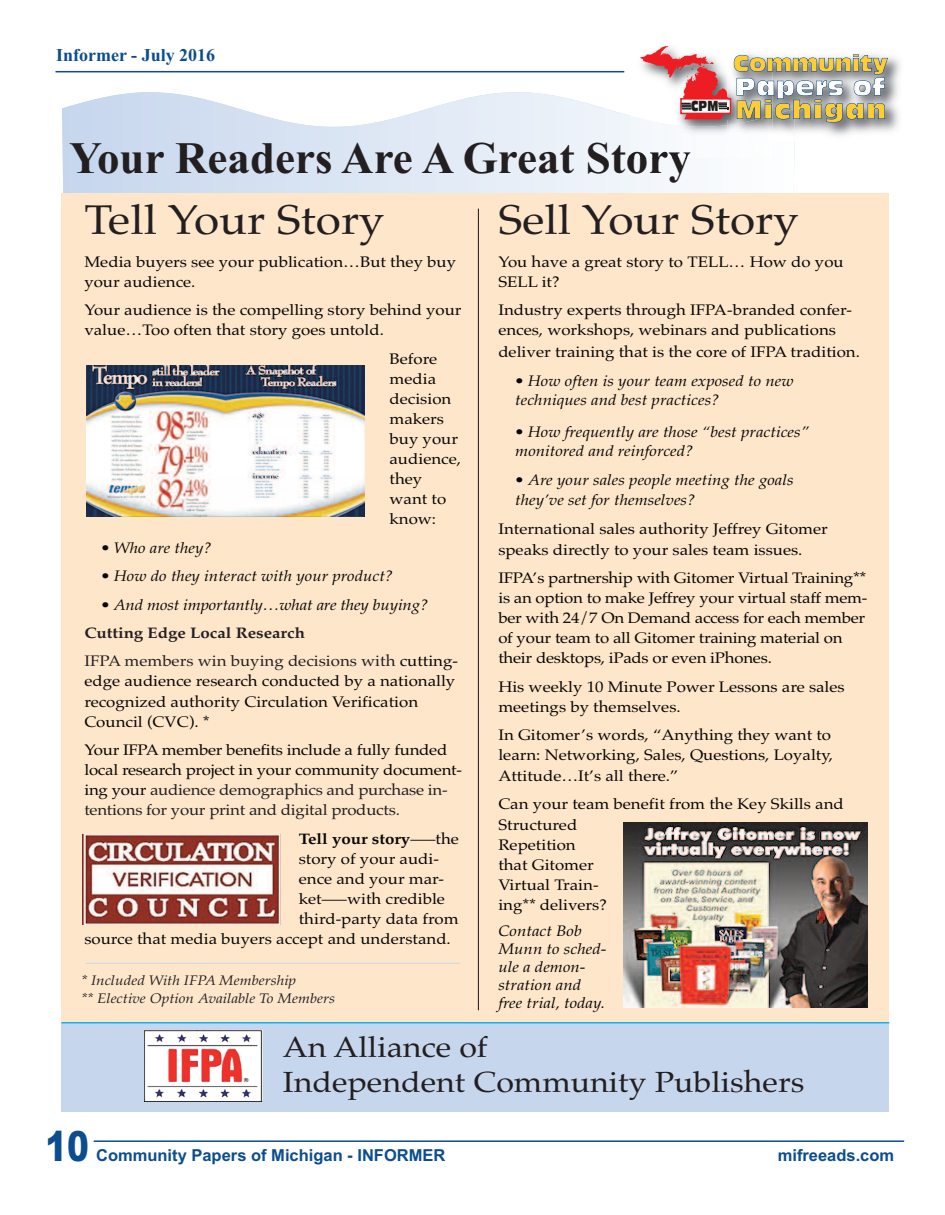
<style>
.page{position:relative;width:945px;height:1215px;background:#fff}
.page>*{position:absolute;margin:0;border:0;box-sizing:border-box;transform-origin:0 0}
.t1{font:49.8px "Palatino";color:#231f20;scale:1.11 1}
.t2{font:700 45px "Times New Roman";color:#231f20}
.t3{font:900 41.7px "Arial";color:#0b4d8f;scale:.78 1}
.t4{font:41.55px "Palatino";color:#231f20;scale:1.11 1}
.t5{font:29.1px/34.7px "Palatino";color:#231f20;scale:1.11 1}
.t6{font:700 18px "Times New Roman";color:#0b4d8f}
.t7{font:700 16.5px "Arial";color:#0b4d8f}
.t8{font:15.15px/20.1px "Palatino";color:#070504;scale:1.11 1}
.t9{font:italic 15.15px/18px "Palatino";color:#070504;scale:1.11 1}
.t10{font:15.15px/28.3px "Palatino";color:#231f20;scale:1.11 1}
.t11{font:700 15.15px "Palatino";color:#070504;scale:1.11 1}
.t12{font:14.25px "Antique Olive Compact";color:#231f20;scale:.75 1}
.t13{font:italic 13.8px/18.3px "Palatino";color:#231f20;scale:1.11 1}
.s1{font-weight:700}
.s2{color:#070504}
.s3{color:#231f20}
.s4{font-weight:400}
</style>
<div class="page">
<svg style="left:62px;top:92px;width:733px;height:101px"></svg>
<div style="left:61px;top:1023px;width:828px;height:88px;background:#c6d6ed"></div>
<div style="left:61px;top:193px;width:828px;height:828px;background:#fee6ca"></div>
<hr style="left:61px;top:1022px;width:828px;height:1px;background:#00aeef">
<img style="left:144px;top:1030px;width:119px;height:72px">
<img style="left:86px;top:366px;width:279px;height:150px">
<img style="left:83px;top:835px;width:197px;height:90px">
<img style="left:623px;top:822px;width:245px;height:186px">
<hr style="left:478px;top:209px;width:1px;height:801px;background:#231f20">
<hr style="left:86px;top:963px;width:374px;height:1px;background:#c6d6ed">
<hr style="left:56px;top:71px;width:568px;height:1px;background:#0b4d8f">
<img style="left:630px;top:92px;width:10px;height:24px">
<img style="left:630px;top:116px;width:142px;height:42px">
<img style="left:795px;top:57px;width:105px;height:79px">
<img style="left:772px;top:123px;width:23px;height:19px">
<img style="left:727px;top:123px;width:45px;height:19px">
<svg style="left:640px;top:46px;width:248px;height:77px"></svg>
<hr style="left:94px;top:1140px;width:810px;height:2px;background:#0b4d8f">
<p class="t6" style="left:56px;top:44px;width:161px">Informer - July 2016</p>
<p class="t12" style="left:691px;top:100px;width:38px">CPM</p>
<h1 class="t1" style="left:83px;top:120px;width:35px">Y</h1>
<h2 class="t2" style="left:70px;top:131px;width:623px">Your Readers Are A Great Story</h2>
<h3 class="t4" style="left:84px;top:195px;width:272px">Tell Your Story</h3>
<p class="t8" style="left:84px;top:251px;width:336px">Media buyers see your publication…But they buy your audience.</p>
<p class="t8" style="left:84px;top:300px;width:341px">Your audience is the compelling story behind your value…Too often that story goes untold.</p>
<p class="t8" style="left:390px;top:348px;width:66px">Before media decision makers buy your audience, they want to know:</p>
<p class="t9" style="left:101px;top:539px;width:101px">• Who are they?</p>
<p class="t9" style="left:101px;top:567px;width:265px">• How do they interact with your product?</p>
<p class="t9" style="left:101px;top:595px;width:296px">• And most importantly…what are they buying?</p>
<p class="t10" style="left:84px;top:619px;width:338px"><span class="s1">Cutting Edge Local Research<br></span>IFPA members win buying decisions with <span class="s2">cutting-</span></p>
<p class="t8" style="left:84px;top:671px;width:336px">edge audience research conducted by a nationally recognized authority Circulation Verification<br>Council (CVC). *</p>
<p class="t8" style="left:84px;top:740px;width:342px">Your IFPA member benefits include a fully funded local research project in your community document&shy;ing your <span class="s3">audience demographics and purchase in&shy;tentions for your print and digital products.</span></p>
<p class="t11" style="left:299px;top:830px;width:146px">Tell your story<span class="s4">–––the</span></p>
<p class="t8" style="left:299px;top:849px;width:128px">story of your audi-</p>
<p class="t8" style="left:299px;top:869px;width:132px">ence and your mar-</p>
<p class="t8" style="left:299px;top:889px;width:133px">ket–––with credible</p>
<p class="t8" style="left:299px;top:909px;width:145px">third-party data from</p>
<p class="t8" style="left:84px;top:929px;width:332px">source that media buyers accept and understand.</p>
<p class="t13" style="left:81px;top:971px;width:230px">* Included With IFPA Membership<br>** Elective Option Available To Members</p>
<h3 class="t4" style="left:498px;top:195px;width:272px">Sell Your Story</h3>
<p class="t8" style="left:498px;top:251px;width:313px">You have a great story to TELL… How do you<br>SELL it?</p>
<p class="t8" style="left:498px;top:300px;width:320px">Industry experts through IFPA-branded confer&shy;ences, workshops, webinars and publications</p>
<p class="t8" style="left:498px;top:342px;width:327px">deliver training that is the core of IFPA tradition.</p>
<p class="t9" style="left:515px;top:371px;width:252px;line-height:19.4px">• How often is your team exposed to new techniques and best practices?</p>
<p class="t9" style="left:515px;top:422px;width:266px;line-height:19.4px">• How frequently are those “best practices” monitored and reinforced?</p>
<p class="t9" style="left:515px;top:471px;width:252px;line-height:19.4px">• Are your sales people meeting the goals they’ve set for themselves?</p>
<p class="t8" style="left:498px;top:518px;width:298px;line-height:20.7px">International sales authority Jeffrey Gitomer speaks directly to your sales team issues.</p>
<p class="t8" style="left:498px;top:568px;width:334px">IFPA’s partnership with Gitomer Virtual Training** is an option to make Jeffrey your virtual staff mem&shy;ber with 24/7 On Demand access for each member of your team to all Gitomer training material on their desktops, iPads or even iPhones.</p>
<p class="t8" style="left:498px;top:677px;width:314px">His weekly 10 Minute Power Lessons are sales meetings by themselves.</p>
<p class="t8" style="left:498px;top:725px;width:303px">In Gitomer’s words, “Anything they want to learn: Networking, Sales, Questions, Loyalty,<br>Attitude…It’s all there.”</p>
<p class="t8" style="left:498px;top:794px;width:313px">Can your team benefit from the Key Skills and<br>Structured<br>Repetition<br>that Gitomer<br>Virtual Train-<br>ing** delivers?</p>
<p class="t9" style="left:498px;top:922px;width:99px">Contact Bob<br>Munn to sched&shy;ule a demon&shy;stration and free trial, today.</p>
<h3 class="t5" style="left:283px;top:1030px;width:471px">An Alliance of<br>Independent Community Publishers</h3>
<h3 class="t3" style="left:45px;top:1123px;width:57px">10</h3>
<p class="t7" style="left:96px;top:1146px;width:351px">Community Papers of Michigan - INFORMER</p>
<p class="t7" style="left:778px;top:1146px;width:118px">mifreeads.com</p>
</div>
